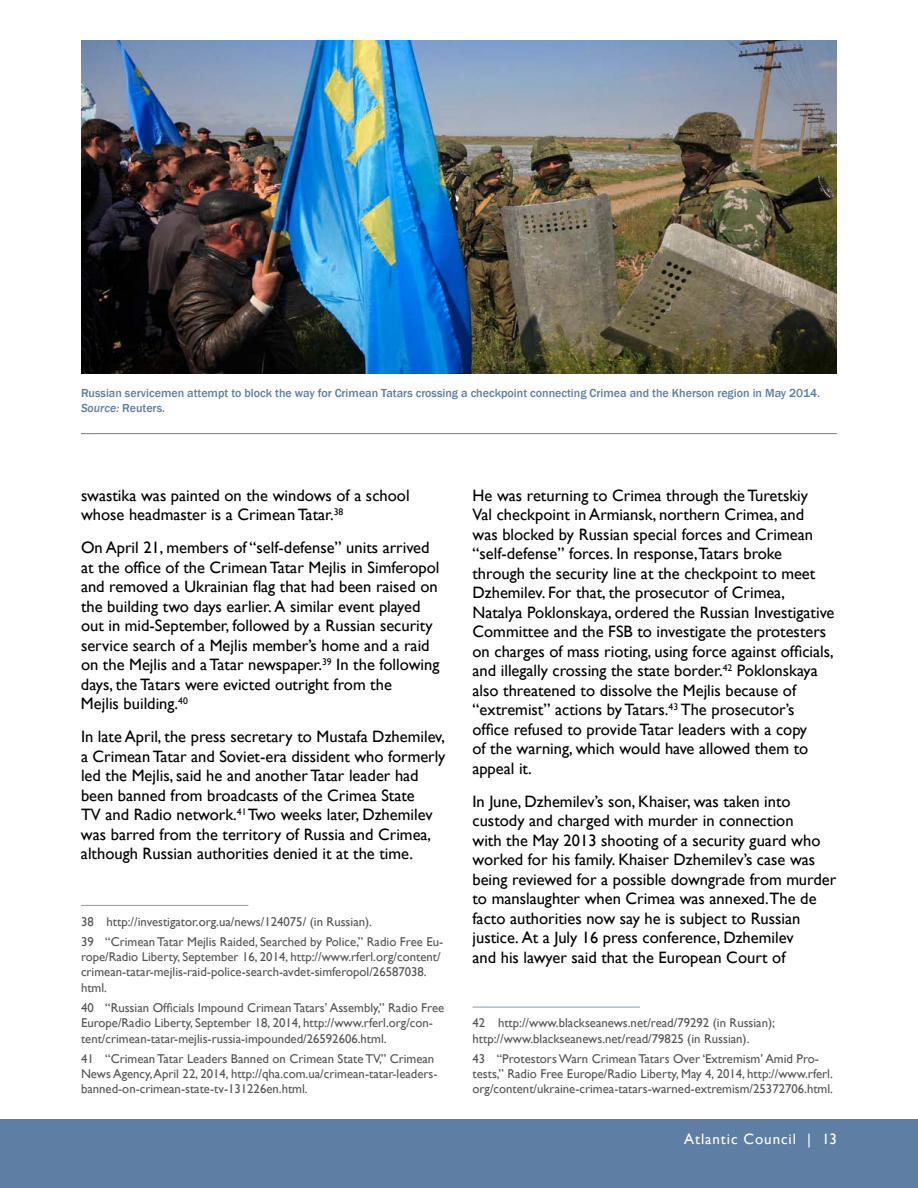
<style>
.page{position:relative;width:918px;height:1188px;background:#fff}
.page>*{position:absolute;margin:0;border:0;box-sizing:border-box;transform-origin:0 0}
.t1{font:16.5px/19.5px "Gill Sans";color:#000}
.t2{font:15px "Gill Sans";letter-spacing:.06em;color:#fff}
.t3{font:12.75px/15.3px "Gill Sans";color:#535454}
.t4{font:500 12px/14.4px "Franklin Gothic";color:#5f7ea3}
.s1{font-style:italic}
</style>
<div class="page">
<div style="left:0;top:1119px;width:918px;height:69px;background:#5f7ea3"></div>
<hr style="left:81px;top:905px;width:167px;height:1px;background:#849bb6">
<hr style="left:472px;top:1007px;width:168px;height:1px;background:#849bb6">
<hr style="left:81px;top:433px;width:756px;height:1px;background:#5f7ea3">
<img style="left:82px;top:40px;width:755px;height:334px">
<p class="t4" style="left:81px;top:386px;width:740px">Russian servicemen attempt to block the way for Crimean Tatars crossing a checkpoint connecting Crimea and the Kherson region in May 2014.<br><span class="s1">Source:</span> Reuters.</p>
<p class="t1" style="left:81px;top:486px;width:330px">swastika was painted on the windows of a school whose headmaster is a Crimean Tatar.<sup>38</sup></p>
<p class="t1" style="left:81px;top:538px;width:360px">On April 21, members of “self-defense” units arrived at the office of the Crimean Tatar Mejlis in Simferopol and removed a Ukrainian flag that had been raised on the building two days earlier. A similar event played out in mid-September, followed by a Russian security service search of a Mejlis member’s home and a raid on the Mejlis and a Tatar newspaper.<sup>39</sup> In the following days, the Tatars were evicted outright from the<br>Mejlis building.<sup>40</sup></p>
<p class="t1" style="left:81px;top:727px;width:366px">In late April, the press secretary to Mustafa Dzhemilev, a Crimean Tatar and Soviet-era dissident who formerly led the Mejlis, said he and another Tatar leader had been banned from broadcasts of the Crimea State<br>TV and Radio network.<sup>41</sup> Two weeks later, Dzhemilev was barred from the territory of Russia and Crimea, although Russian authorities denied it at the time.</p>
<p class="t3" style="left:81px;top:911px;width:364px;line-height:20.2px">38 http://investigator.org.ua/news/124075/ (in Russian).<br>39 “Crimean Tatar Mejlis Raided, Searched by Police,” Radio Free Eu-</p>
<p class="t3" style="left:81px;top:949px;width:361px">rope/Radio Liberty, September 16, 2014, http://www.rferl.org/content/ crimean-tatar-mejlis-raid-police-search-avdet-simferopol/26587038. html.</p>
<p class="t3" style="left:81px;top:1000px;width:365px">40 “Russian Officials Impound Crimean Tatars’ Assembly,” Radio Free<br>Europe/Radio Liberty, September 18, 2014, http://www.rferl.org/con&shy;tent/crimean-tatar-mejlis-russia-impounded/26592606.html.</p>
<p class="t3" style="left:81px;top:1051px;width:358px">41 “Crimean Tatar Leaders Banned on Crimean State TV,” Crimean<br>News Agency, April 22, 2014, http://qha.com.ua/crimean-tatar-leaders&shy;banned-on-crimean-state-tv-131226en.html.</p>
<p class="t1" style="left:472px;top:486px;width:364px">He was returning to Crimea through the Turetskiy<br>Val checkpoint in Armiansk, northern Crimea, and<br>was blocked by Russian special forces and Crimean “self-defense” forces. In response,Tatars broke through the security line at the checkpoint to meet Dzhemilev. For that, the prosecutor of Crimea, Natalya Poklonskaya, ordered the Russian Investigative Committee and the FSB to investigate the protesters on charges of mass rioting, using force against officials, and illegally crossing the state border.<sup>42</sup> Poklonskaya also threatened to dissolve the Mejlis because of “extremist” actions by Tatars.<sup>43</sup> The prosecutor’s office refused to provide Tatar leaders with a copy<br>of the warning, which would have allowed them to appeal it.</p>
<p class="t1" style="left:473px;top:792px;width:365px">In June, Dzhemilev’s son, Khaiser, was taken into custody and charged with murder in connection<br>with the May 2013 shooting of a security guard who worked for his family. Khaiser Dzhemilev’s case was being reviewed for a possible downgrade from murder to manslaughter when Crimea was annexed.The de facto authorities now say he is subject to Russian justice. At a July 16 press conference, Dzhemilev<br>and his lawyer said that the European Court of</p>
<p class="t3" style="left:472px;top:1016px;width:304px">42 http://www.blackseanews.net/read/79292 (in Russian); http://www.blackseanews.net/read/79825 (in Russian).</p>
<p class="t3" style="left:472px;top:1051px;width:362px">43 “Protestors Warn Crimean Tatars Over ‘Extremism’ Amid Pro&shy;tests,” Radio Free Europe/Radio Liberty, May 4, 2014, http://www.rferl. org/content/ukraine-crimea-tatars-warned-extremism/25372706.html.</p>
<p class="t2" style="left:684px;top:1130px;width:154px">Atlantic Council | 13</p>
</div>
